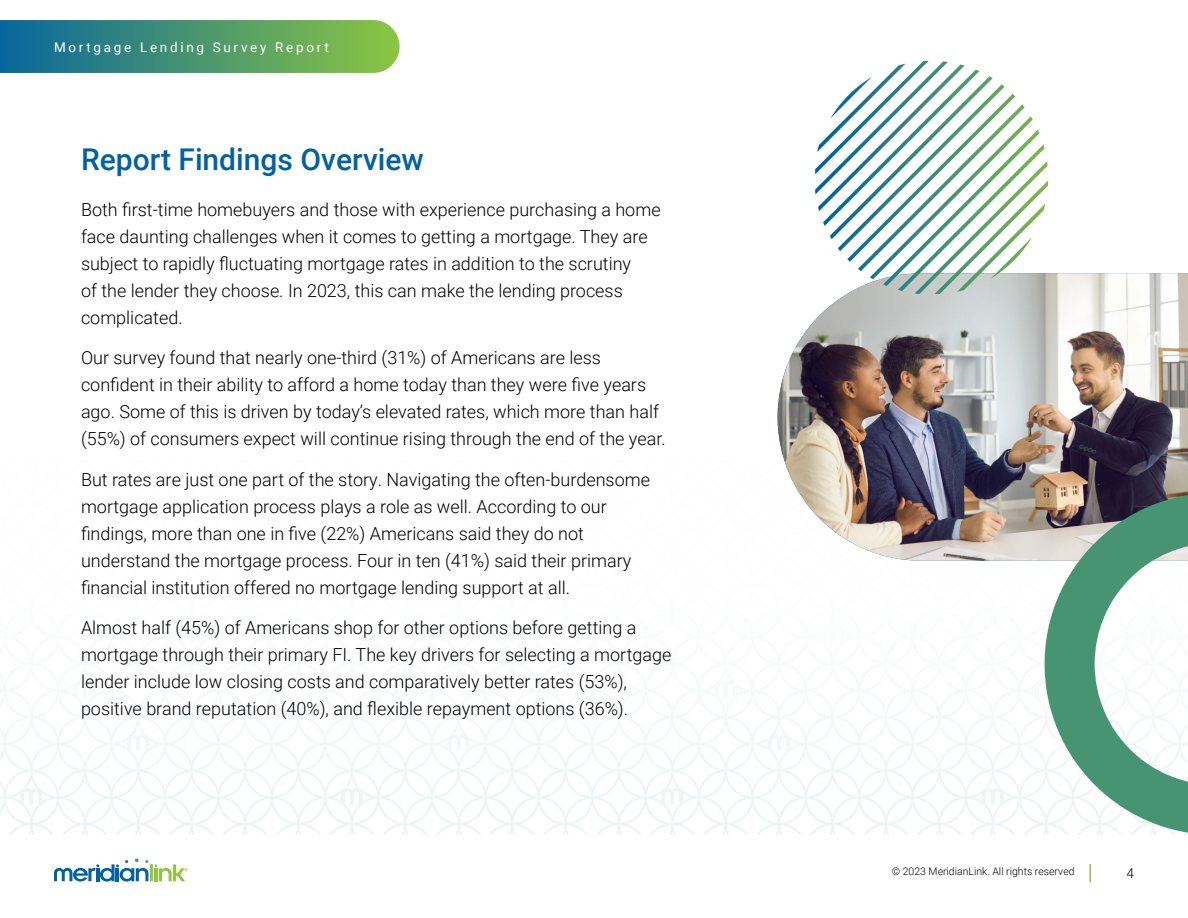
<style>
.page{position:relative;width:1188px;height:918px;background:#fff}
.page>*{position:absolute;margin:0;border:0;box-sizing:border-box;transform-origin:0 0}
.t1{font:500 30px "Roboto";color:#0061a3}
.t2{font:300 18px/27px "Roboto";color:#000}
.t3{font:13.5px "Roboto";letter-spacing:.2em;color:#fff}
.t4{font:300 13.5px "Roboto";color:#000}
.t5{font:300 10.5px "Roboto";color:#000}
</style>
<div class="page">
<svg style="left:0;top:689px;width:1045px;height:146px"></svg>
<img style="left:0;top:798px;width:1045px;height:25px">
<img style="left:801px;top:653px;width:244px;height:57px">
<svg style="left:0;top:20px;width:400px;height:53px;background:#4a9671"></svg>
<svg style="left:154px;top:864px;width:34px;height:17px"></svg>
<hr style="left:150px;top:864px;width:3px;height:17px;background:#8ec640">
<svg style="left:54px;top:859px;width:94px;height:23px"></svg>
<svg style="left:1089px;top:864px;width:2px;height:18px"></svg>
<img style="left:778px;top:273px;width:410px;height:288px">
<svg style="left:815px;top:61px;width:233px;height:233px"></svg>
<svg style="left:1045px;top:493px;width:143px;height:342px"></svg>
<p class="t3" style="left:54px;top:38px;width:276px">Mortgage Lending Survey Report</p>
<h1 class="t1" style="left:81px;top:138px;width:344px">Report Findings Overview</h1>
<p class="t2" style="left:81px;top:195px;width:581px">Both first-time homebuyers and those with experience purchasing a home face daunting challenges when it comes to getting a mortgage. They are subject to rapidly fluctuating mortgage rates in addition to the scrutiny<br>of the lender they choose. In 2023, this can make the lending process complicated.</p>
<p class="t2" style="left:81px;top:344px;width:586px">Our survey found that nearly one-third (31%) of Americans are less confident in their ability to afford a home today than they were five years ago. Some of this is driven by today’s elevated rates, which more than half (55%) of consumers expect will continue rising through the end of the year.</p>
<p class="t2" style="left:81px;top:465px;width:571px">But rates are just one part of the story. Navigating the often-burdensome mortgage application process plays a role as well. According to our findings, more than one in five (22%) Americans said they do not understand the mortgage process. Four in ten (41%) said their primary financial institution offered no mortgage lending support at all.</p>
<p class="t2" style="left:81px;top:614px;width:592px">Almost half (45%) of Americans shop for other options before getting a mortgage through their primary FI. The key drivers for selecting a mortgage lender include low closing costs and comparatively better rates (53%), positive brand reputation (40%), and flexible repayment options (36%).</p>
<p class="t5" style="left:892px;top:864px;width:184px">© 2023 MeridianLink. All rights reserved</p>
<p class="t4" style="left:1127px;top:864px;width:9px">4</p>
</div>
